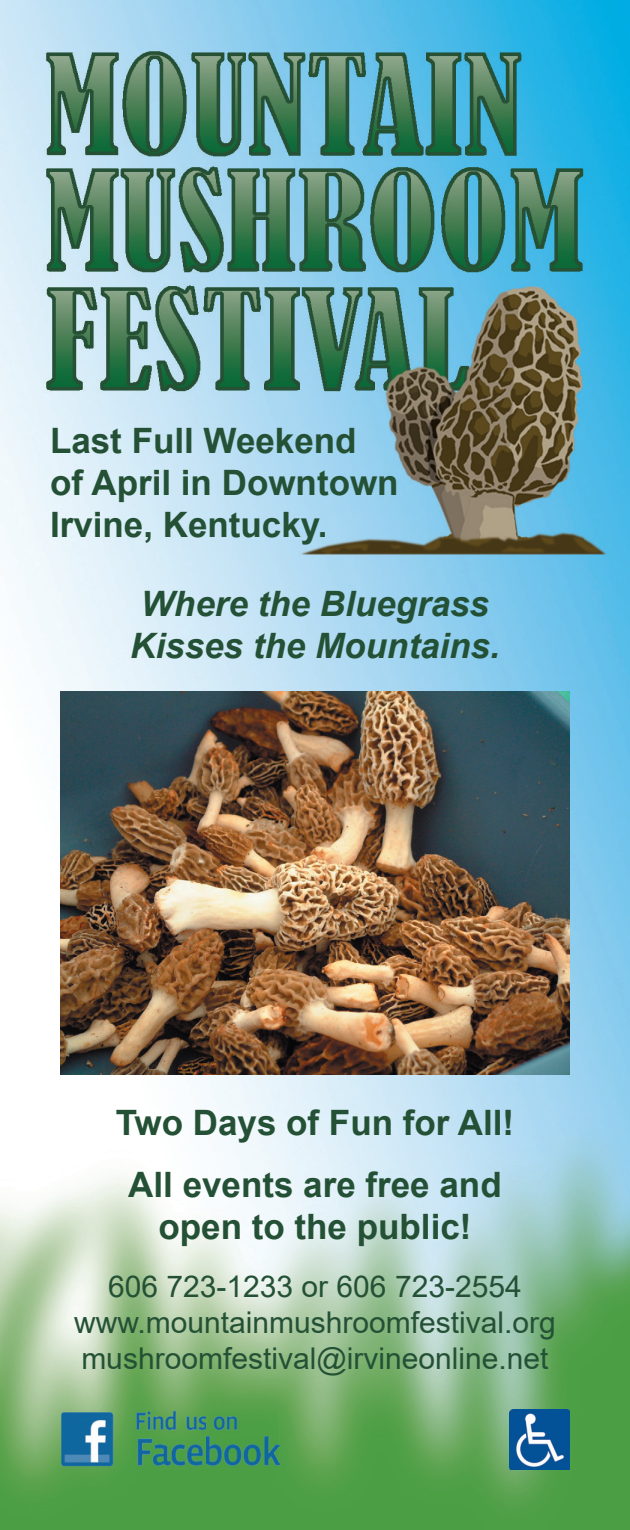
<style>
.page{position:relative;width:630px;height:1530px;background:#fff}
.page>*{position:absolute;margin:0;border:0;box-sizing:border-box;transform-origin:0 0}
.t1{font:700 35px/42px "Arial";color:#245135}
.t2{font:italic 700 35px/42px "Arial";color:#245135;text-align:center}
.t3{font:30px/36px "Arial";color:#245135;text-align:center}
</style>
<div class="page">
<img style="left:0;top:0;width:630px;height:1530px">
<img style="left:60px;top:1410px;width:219px;height:60px">
<img style="left:509px;top:1409px;width:61px;height:61px">
<img style="left:60px;top:692px;width:510px;height:382px">
<p class="t1" style="left:50px;top:420px;width:350px">Last Full Weekend<br>of April in Downtown<br>Irvine, Kentucky.</p>
<p class="t2" style="left:130px;top:584px;width:371px">Where the Bluegrass<br>Kisses the Mountains.</p>
<p class="t1" style="left:116px;top:1103px;width:400px">Two Days of Fun for All!</p>
<p class="t1" style="left:128px;top:1164px;width:375px;text-align:center">All events are free and open to the public!</p>
<p class="t3" style="left:74px;top:1268px;width:483px">606 723-1233 or 606 723-2554 www.mountainmushroomfestival.org mushroomfestival@irvineonline.net</p>
</div>
